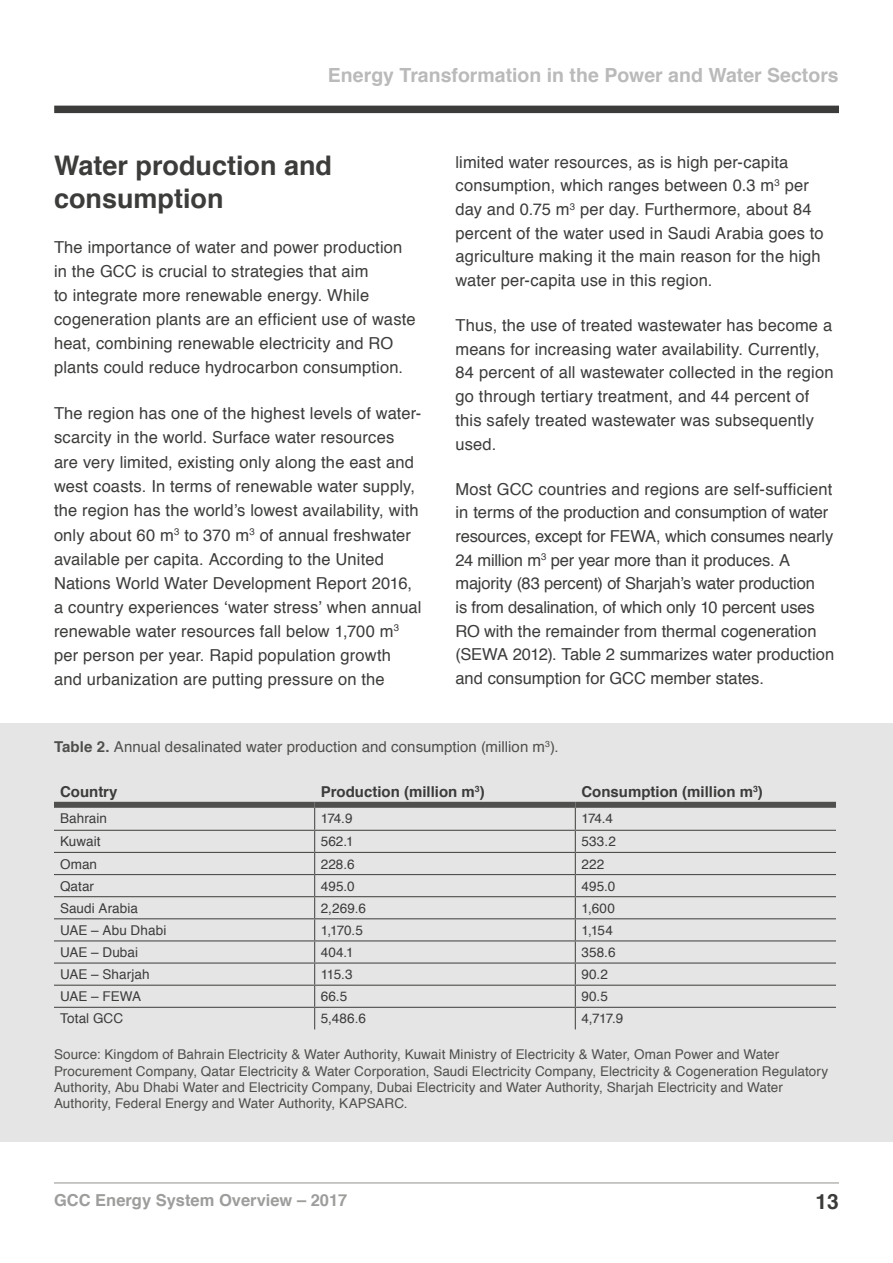
<style>
.page{position:relative;width:893px;height:1263px;background:#fff}
.page>*{position:absolute;margin:0;border:0;box-sizing:border-box;transform-origin:0 0}
.t1{font:700 27px/32.4px "Helvetica";color:#3c3c3b}
.t2{font:700 21px "Helvetica";color:#3c3c3b}
.t3{font:700 19.5px "Helvetica";color:#bababa}
.t4{font:16.5px/23.7px "Helvetica";letter-spacing:.005em;color:#3c3c3b}
.t5{font:700 16.5px "Helvetica";color:#9d9d9c}
.t6{font:15px "Helvetica";letter-spacing:.005em;color:#4f4f4d}
.t7{font:700 15px "Helvetica";color:#3c3c3b}
.t8{font:13.5px/16.2px "Helvetica";letter-spacing:.01em;color:#4f4f4d}
.t9{font:13.5px "Helvetica";letter-spacing:.005em;color:#3c3c3b}
.s1{font-weight:700}
</style>
<div class="page">
<hr style="left:54px;top:1182px;width:785px;height:1px;background:#9d9d9c">
<div style="left:0;top:723px;width:893px;height:419px;background:#e5e5e5"></div>
<div style="left:54px;top:106px;width:785px;height:7px;background:#3c3c3b"></div>
<div style="left:54px;top:802px;width:261px;height:6px;background:#4f4f4d"></div>
<div style="left:315px;top:802px;width:260px;height:6px;background:#4f4f4d"></div>
<div style="left:575px;top:802px;width:261px;height:6px;background:#4f4f4d"></div>
<hr style="left:54px;top:830px;width:261px;height:1px;background:#4f4f4d">
<hr style="left:315px;top:830px;width:260px;height:1px;background:#4f4f4d">
<hr style="left:575px;top:830px;width:261px;height:1px;background:#4f4f4d">
<hr style="left:54px;top:852px;width:261px;height:1px;background:#4f4f4d">
<hr style="left:315px;top:852px;width:260px;height:1px;background:#4f4f4d">
<hr style="left:575px;top:852px;width:261px;height:1px;background:#4f4f4d">
<hr style="left:54px;top:874px;width:261px;height:1px;background:#4f4f4d">
<hr style="left:315px;top:874px;width:260px;height:1px;background:#4f4f4d">
<hr style="left:575px;top:874px;width:261px;height:1px;background:#4f4f4d">
<hr style="left:54px;top:896px;width:261px;height:1px;background:#4f4f4d">
<hr style="left:315px;top:896px;width:260px;height:1px;background:#4f4f4d">
<hr style="left:575px;top:896px;width:261px;height:1px;background:#4f4f4d">
<hr style="left:54px;top:918px;width:261px;height:1px;background:#4f4f4d">
<hr style="left:315px;top:918px;width:260px;height:1px;background:#4f4f4d">
<hr style="left:575px;top:918px;width:261px;height:1px;background:#4f4f4d">
<hr style="left:54px;top:940px;width:261px;height:1px;background:#4f4f4d">
<hr style="left:315px;top:940px;width:260px;height:1px;background:#4f4f4d">
<hr style="left:575px;top:940px;width:261px;height:1px;background:#4f4f4d">
<hr style="left:54px;top:962px;width:261px;height:2px;background:#4f4f4d">
<hr style="left:315px;top:962px;width:260px;height:2px;background:#4f4f4d">
<hr style="left:575px;top:962px;width:261px;height:2px;background:#4f4f4d">
<hr style="left:54px;top:985px;width:261px;height:1px;background:#4f4f4d">
<hr style="left:315px;top:985px;width:260px;height:1px;background:#4f4f4d">
<hr style="left:575px;top:985px;width:261px;height:1px;background:#4f4f4d">
<hr style="left:54px;top:1007px;width:261px;height:1px;background:#4f4f4d">
<hr style="left:315px;top:1007px;width:260px;height:1px;background:#4f4f4d">
<svg style="left:314px;top:808px;width:1px;height:221px"></svg>
<hr style="left:575px;top:1007px;width:261px;height:1px;background:#4f4f4d">
<svg style="left:575px;top:808px;width:1px;height:221px"></svg>
<p class="t3" style="left:328px;top:60px;width:512px">Energy Transformation in the Power and Water Sectors</p>
<h1 class="t1" style="left:54px;top:150px;width:280px">Water production and consumption</h1>
<p class="t4" style="left:54px;top:236px;width:363px">The importance of water and power production in the GCC is crucial to strategies that aim<br>to integrate more renewable energy. While cogeneration plants are an efficient use of waste heat, combining renewable electricity and RO plants could reduce hydrocarbon consumption.</p>
<p class="t4" style="left:54px;top:402px;width:369px;line-height:24.2px">The region has one of the highest levels of water&shy;scarcity in the world. Surface water resources are very limited, existing only along the east and west coasts. In terms of renewable water supply, the region has the world’s lowest availability, with only about 60 m<sup>3</sup> to 370 m<sup>3</sup> of annual freshwater available per capita. According to the United Nations World Water Development Report 2016, a country experiences ‘water stress’ when annual renewable water resources fall below 1,700 m<sup>3 </sup>per person per year. Rapid population growth and urbanization are putting pressure on the</p>
<p class="t4" style="left:455px;top:150px;width:370px">limited water resources, as is high per-capita consumption, which ranges between 0.3 m<sup>3</sup> per day and 0.75 m<sup>3</sup> per day. Furthermore, about 84 percent of the water used in Saudi Arabia goes to agriculture making it the main reason for the high water per-capita use in this region.</p>
<p class="t4" style="left:455px;top:314px;width:380px">Thus, the use of treated wastewater has become a means for increasing water availability. Currently, 84 percent of all wastewater collected in the region go through tertiary treatment, and 44 percent of this safely treated wastewater was subsequently used.</p>
<p class="t4" style="left:455px;top:477px;width:380px">Most GCC countries and regions are self-sufficient in terms of the production and consumption of water resources, except for FEWA, which consumes nearly 24 million m<sup>3</sup> per year more than it produces. A majority (83 percent) of Sharjah’s water production<br>is from desalination, of which only 10 percent uses RO with the remainder from thermal cogeneration (SEWA 2012). Table 2 summarizes water production and consumption for GCC member states.</p>
<p class="t6" style="left:54px;top:736px;width:506px"><span class="s1">Table 2.</span> Annual desalinated water production and consumption (million m<sup>3</sup>).</p>
<p class="t7" style="left:60px;top:779px;width:59px">Country</p>
<p class="t7" style="left:321px;top:779px;width:166px">Production (million m<sup>3</sup>)</p>
<p class="t7" style="left:581px;top:779px;width:183px">Consumption (million m<sup>3</sup>)</p>
<p class="t9" style="left:60px;top:808px;width:49px">Bahrain</p>
<p class="t9" style="left:321px;top:808px;width:33px">174.9</p>
<p class="t9" style="left:581px;top:808px;width:33px">174.4</p>
<p class="t9" style="left:60px;top:831px;width:42px">Kuwait</p>
<p class="t9" style="left:321px;top:831px;width:34px">562.1</p>
<p class="t9" style="left:581px;top:831px;width:36px">533.2</p>
<p class="t9" style="left:60px;top:853px;width:39px">Oman</p>
<p class="t9" style="left:321px;top:853px;width:36px">228.6</p>
<p class="t9" style="left:581px;top:853px;width:24px">222</p>
<p class="t9" style="left:60px;top:875px;width:36px">Qatar</p>
<p class="t9" style="left:321px;top:875px;width:36px">495.0</p>
<p class="t9" style="left:581px;top:875px;width:36px">495.0</p>
<p class="t9" style="left:60px;top:898px;width:80px">Saudi Arabia</p>
<p class="t9" style="left:321px;top:898px;width:47px">2,269.6</p>
<p class="t9" style="left:581px;top:898px;width:35px">1,600</p>
<p class="t9" style="left:60px;top:920px;width:108px">UAE – Abu Dhabi</p>
<p class="t9" style="left:321px;top:920px;width:44px">1,170.5</p>
<p class="t9" style="left:581px;top:920px;width:33px">1,154</p>
<p class="t9" style="left:60px;top:942px;width:80px">UAE – Dubai</p>
<p class="t9" style="left:321px;top:942px;width:35px">404.1</p>
<p class="t9" style="left:581px;top:942px;width:36px">358.6</p>
<p class="t9" style="left:60px;top:964px;width:91px">UAE – Sharjah</p>
<p class="t9" style="left:321px;top:964px;width:34px">115.3</p>
<p class="t9" style="left:581px;top:964px;width:28px">90.2</p>
<p class="t9" style="left:60px;top:986px;width:83px">UAE – FEWA</p>
<p class="t9" style="left:321px;top:986px;width:28px">66.5</p>
<p class="t9" style="left:581px;top:986px;width:28px">90.5</p>
<p class="t9" style="left:60px;top:1008px;width:65px">Total GCC</p>
<p class="t9" style="left:321px;top:1008px;width:47px">5,486.6</p>
<p class="t9" style="left:581px;top:1008px;width:44px">4,717.9</p>
<p class="t8" style="left:54px;top:1047px;width:776px">Source: Kingdom of Bahrain Electricity &amp; Water Authority, Kuwait Ministry of Electricity &amp; Water, Oman Power and Water Procurement Company, Qatar Electricity &amp; Water Corporation, Saudi Electricity Company, Electricity &amp; Cogeneration Regulatory Authority, Abu Dhabi Water and Electricity Company, Dubai Electricity and Water Authority, Sharjah Electricity and Water Authority, Federal Energy and Water Authority, KAPSARC.</p>
<p class="t5" style="left:54px;top:1186px;width:295px">GCC Energy System Overview – 2017</p>
<p class="t2" style="left:816px;top:1185px;width:25px">13</p>
</div>
